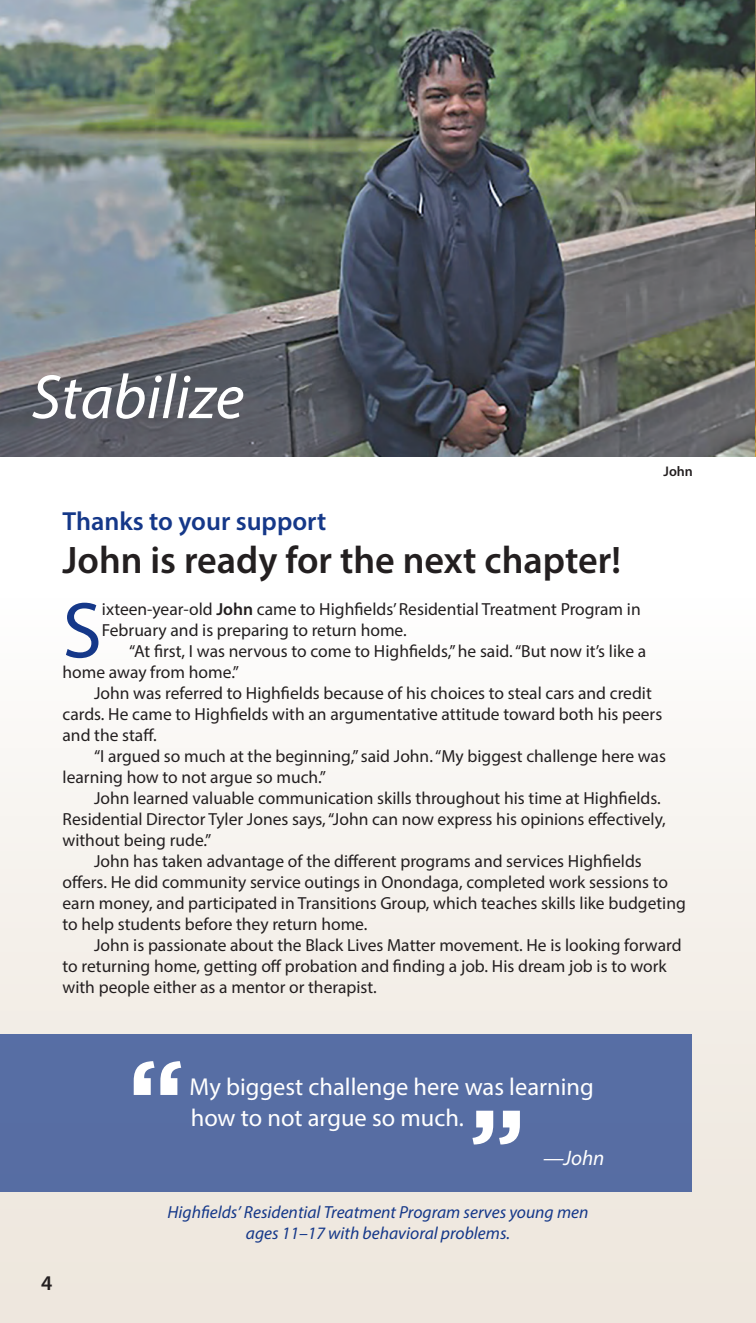
<style>
.page{position:relative;width:756px;height:1323px;background:#fff}
.page>*{position:absolute;margin:0;border:0;box-sizing:border-box;transform-origin:0 0}
.t1{font:700 105px "Gotham";color:#fff}
.t2{font:79.8px "Myriad Pro";color:#153889}
.t3{font:italic 63px "Myriad Pro";color:#fff}
.t4{font:600 38.5px "Myriad Pro";color:#231f20}
.t5{font:600 26.25px "Myriad Pro";color:#153889}
.t6{font:24.5px/31.5px "Myriad Pro";color:#fff}
.t7{font:italic 21px "Myriad Pro";color:#fff}
.t8{font:600 21px "Myriad Pro";color:#231f20}
.t9{font:17.5px/21px "Myriad Pro";color:#231f20}
.t10{font:italic 17.5px "Myriad Pro";color:#153889}
.t11{font:600 14px "Myriad Pro";color:#231f20}
.s1{font-weight:600}
</style>
<div class="page">
<img style="left:0;top:0;width:756px;height:457px">
<hr style="left:755px;top:422px;width:1px;height:901px;background:#007b85">
<div style="left:0;top:598px;width:756px;height:725px;background:linear-gradient(to bottom,#fdfcfb,#ece4da)"></div>
<div style="left:0;top:1034px;width:692px;height:158px;background:#576ea4"></div>
<p class="t3" style="left:32px;top:358px;width:214px">Stabilize</p>
<p class="t11" style="left:664px;top:462px;width:31px">John</p>
<p class="t5" style="left:63px;top:504px;width:265px">Thanks to your support</p>
<p class="t4" style="left:63px;top:536px;width:560px">John is ready for the next chapter!</p>
<p class="t2" style="left:63px;top:581px;width:41px">S</p>
<p class="t9" style="left:102px;top:599px;width:540px">ixteen-year-old <span class="s1">John</span> came to Highfields’ Residential Treatment Program in<br>February and is preparing to return home.</p>
<p class="t9" style="left:63px;top:641px;width:585px;text-indent:67px">“At first, I was nervous to come to Highfields,” he said. “But now it’s like a home away from home.”</p>
<p class="t9" style="left:63px;top:683px;width:601px;text-indent:32px">John was referred to Highfields because of his choices to steal cars and credit cards. He came to Highfields with an argumentative attitude toward both his peers and the staff.</p>
<p class="t9" style="left:63px;top:746px;width:605px;text-indent:32px">“I argued so much at the beginning,” said John. “My biggest challenge here was learning how to not argue so much.”</p>
<p class="t9" style="left:94px;top:788px;width:568px">John learned valuable communication skills throughout his time at Highfields.</p>
<p class="t9" style="left:63px;top:809px;width:605px">Residential Director Tyler Jones says, “John can now express his opinions effectively, without being rude.”</p>
<p class="t9" style="left:63px;top:851px;width:625px;text-indent:32px">John has taken advantage of the different programs and services Highfields offers. He did community service outings in Onondaga, completed work sessions to earn money, and participated in Transitions Group, which teaches skills like budgeting to help students before they return home.</p>
<p class="t9" style="left:63px;top:935px;width:621px;text-indent:32px">John is passionate about the Black Lives Matter movement. He is looking forward to returning home, getting off probation and finding a job. His dream job is to work with people either as a mentor or therapist.</p>
<p class="t1" style="left:128px;top:1028px;width:58px">“</p>
<p class="t6" style="left:190px;top:1071px;width:406px">My biggest challenge here was learning how to not argue so much.</p>
<p class="t1" style="left:469px;top:1077px;width:58px">”</p>
<p class="t7" style="left:543px;top:1145px;width:63px">—John</p>
<p class="t8" style="left:41px;top:1270px;width:13px">4</p>
<p class="t10" style="left:168px;top:1201px;width:422px">Highfields’ Residential Treatment Program serves young men</p>
<p class="t10" style="left:246px;top:1222px;width:266px">ages 11–17 with behavioral problems.</p>
</div>
